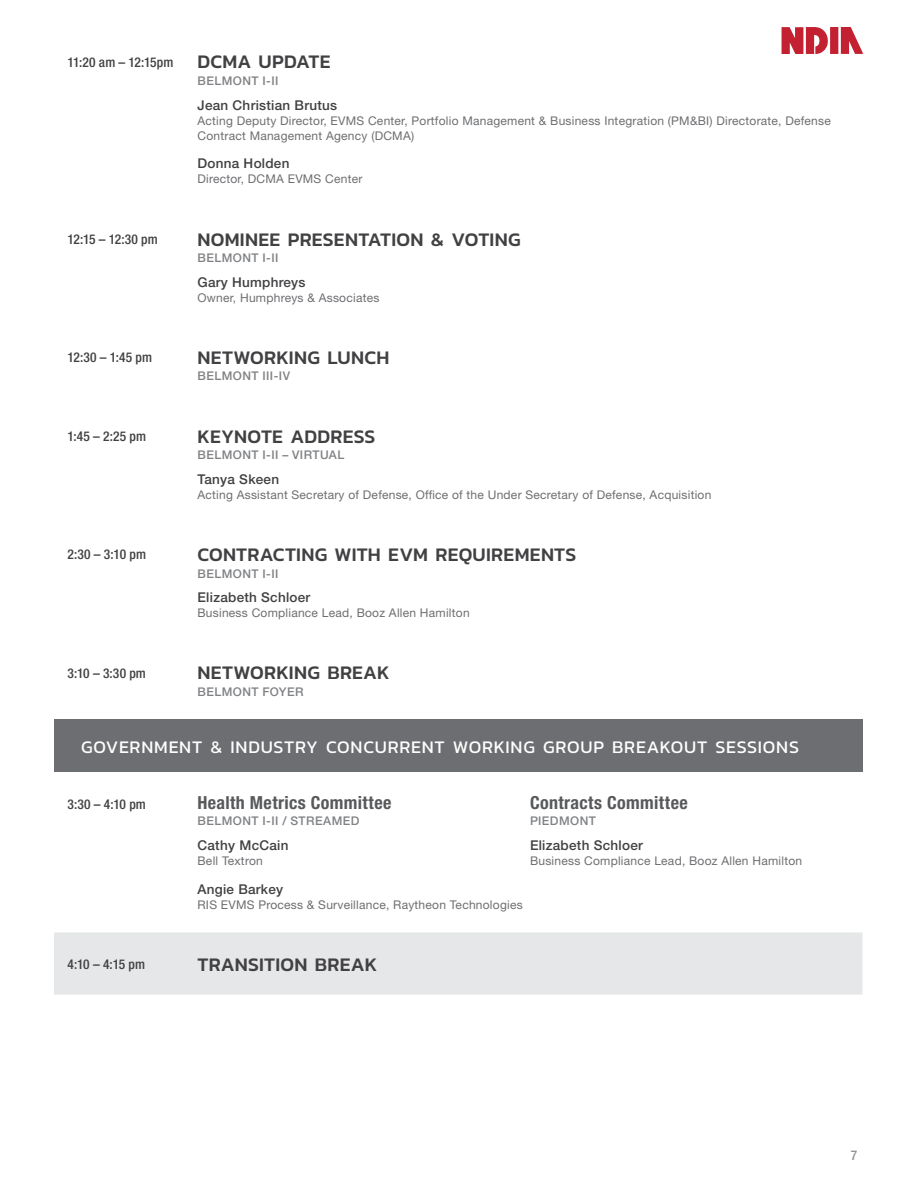
<style>
.page{position:relative;width:918px;height:1188px;background:#fff}
.page>*{position:absolute;margin:0;border:0;box-sizing:border-box;transform-origin:0 0}
.t1{font:500 19.5px "Kanit";letter-spacing:.01em;color:#414042}
.t2{font:18px "Kanit";letter-spacing:.04em;color:#fff}
.t3{font:700 condensed 18px "Helvetica Neue LT Std";letter-spacing:.02em;color:#58595b}
.t4{font:500 13.5px "Helvetica Neue LT Std";letter-spacing:.02em;color:#414042}
.t5{font:500 condensed 13.5px "Helvetica Neue LT Std";letter-spacing:.01em;color:#414042}
.t6{font:500 condensed 13.5px "Helvetica Neue LT Std";color:#939598}
.t7{font:12px/15px "Helvetica Neue LT Std";letter-spacing:.02em;color:#6d6e71}
.t8{font:500 12px "Helvetica Neue LT Std";letter-spacing:.035em;color:#808285}
.s1{font-family:"Kanit";font-stretch:normal;font-size:19.5px}
</style>
<div class="page">
<div style="left:830px;top:27px;width:8px;height:27px;background:#c32032"></div>
<svg style="left:841px;top:27px;width:22px;height:27px"></svg>
<svg style="left:782px;top:27px;width:46px;height:27px"></svg>
<div style="left:54px;top:720px;width:808px;height:52px;background:#6d6e71"></div>
<div style="left:54px;top:932px;width:808px;height:63px;background:#e6e7e8"></div>
<p class="t5" style="left:68px;top:54px;width:265px">11:20 am – 12:15pm <span class="s1">DCMA UPDATE</span></p>
<p class="t8" style="left:198px;top:73px;width:82px">BELMONT I-II</p>
<p class="t4" style="left:198px;top:97px;width:141px">Jean Christian Brutus</p>
<p class="t7" style="left:198px;top:113px;width:635px">Acting Deputy Director, EVMS Center, Portfolio Management &amp; Business Integration (PM&amp;BI) Directorate, Defense<br>Contract Management Agency (DCMA)</p>
<p class="t4" style="left:198px;top:156px;width:93px">Donna Holden</p>
<p class="t7" style="left:198px;top:172px;width:166px">Director, DCMA EVMS Center</p>
<p class="t5" style="left:68px;top:231px;width:92px">12:15 – 12:30 pm</p>
<h1 class="t1" style="left:198px;top:224px;width:325px">NOMINEE PRESENTATION &amp; VOTING</h1>
<p class="t8" style="left:198px;top:251px;width:82px">BELMONT I-II</p>
<p class="t4" style="left:198px;top:274px;width:110px">Gary Humphreys</p>
<p class="t7" style="left:198px;top:290px;width:183px">Owner, Humphreys &amp; Associates</p>
<p class="t5" style="left:68px;top:349px;width:86px">12:30 – 1:45 pm</p>
<h1 class="t1" style="left:198px;top:343px;width:193px">NETWORKING LUNCH</h1>
<p class="t8" style="left:198px;top:369px;width:94px">BELMONT III-IV</p>
<p class="t5" style="left:68px;top:428px;width:80px">1:45 – 2:25 pm</p>
<h1 class="t1" style="left:198px;top:421px;width:179px">KEYNOTE ADDRESS</h1>
<p class="t8" style="left:198px;top:448px;width:148px">BELMONT I-II – VIRTUAL</p>
<p class="t4" style="left:198px;top:471px;width:83px">Tanya Skeen</p>
<p class="t7" style="left:198px;top:487px;width:515px">Acting Assistant Secretary of Defense, Office of the Under Secretary of Defense, Acquisition</p>
<p class="t5" style="left:68px;top:546px;width:80px">2:30 – 3:10 pm</p>
<h1 class="t1" style="left:198px;top:540px;width:380px">CONTRACTING WITH EVM REQUIREMENTS</h1>
<p class="t8" style="left:198px;top:566px;width:82px">BELMONT I-II</p>
<p class="t4" style="left:198px;top:589px;width:114px">Elizabeth Schloer</p>
<p class="t7" style="left:198px;top:605px;width:274px">Business Compliance Lead, Booz Allen Hamilton</p>
<p class="t5" style="left:68px;top:665px;width:80px">3:10 – 3:30 pm</p>
<h1 class="t1" style="left:198px;top:658px;width:194px">NETWORKING BREAK</h1>
<p class="t8" style="left:198px;top:684px;width:107px">BELMONT FOYER</p>
<h2 class="t2" style="left:81px;top:734px;width:720px">GOVERNMENT &amp; INDUSTRY CONCURRENT WORKING GROUP BREAKOUT SESSIONS</h2>
<p class="t5" style="left:68px;top:796px;width:80px">3:30 – 4:10 pm</p>
<h2 class="t3" style="left:198px;top:791px;width:195px">Health Metrics Committee</h2>
<p class="t8" style="left:198px;top:814px;width:164px">BELMONT I-II / STREAMED</p>
<p class="t4" style="left:198px;top:837px;width:92px">Cathy McCain</p>
<p class="t7" style="left:198px;top:853px;width:67px">Bell Textron</p>
<p class="t4" style="left:198px;top:881px;width:87px">Angie Barkey</p>
<p class="t7" style="left:198px;top:897px;width:327px">RIS EVMS Process &amp; Surveillance, Raytheon Technologies</p>
<h2 class="t3" style="left:530px;top:791px;width:159px">Contracts Committee</h2>
<p class="t8" style="left:530px;top:814px;width:68px">PIEDMONT</p>
<p class="t4" style="left:530px;top:837px;width:114px">Elizabeth Schloer</p>
<p class="t7" style="left:530px;top:853px;width:274px">Business Compliance Lead, Booz Allen Hamilton</p>
<p class="t5" style="left:68px;top:956px;width:79px">4:10 – 4:15 pm</p>
<h1 class="t1" style="left:198px;top:950px;width:181px">TRANSITION BREAK</h1>
<p class="t6" style="left:851px;top:1147px;width:8px">7</p>
</div>
